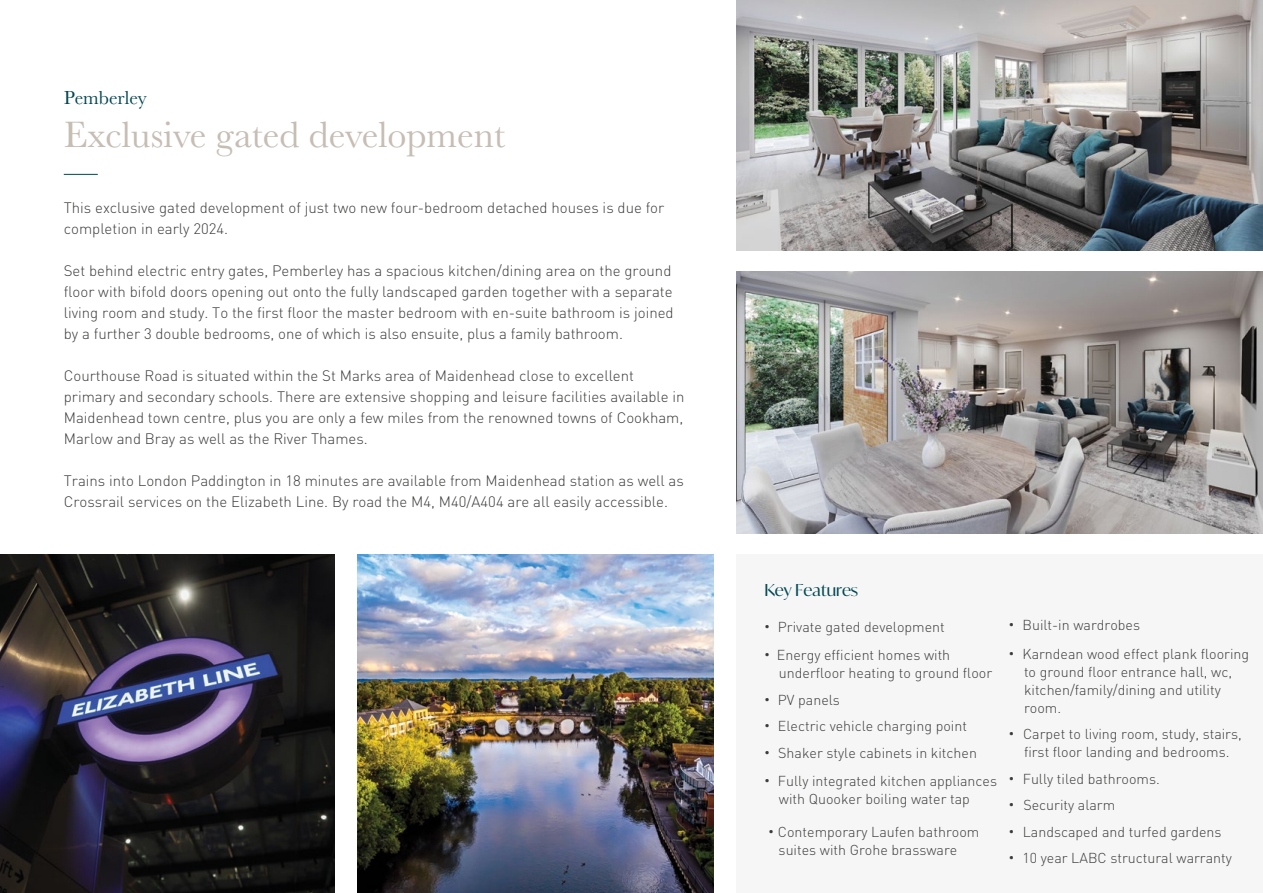
<style>
.page{position:relative;width:1263px;height:893px;background:#fff}
.page>*{position:absolute;margin:0;border:0;box-sizing:border-box;transform-origin:0 0}
.t1{font:38.1px "Baskerville";color:#c6bdb4}
.t2{font:19.5px "Baskerville";color:#004651}
.t3{font:16.5px "Ivy Mode";color:#004651}
.t4{font:300 15px/21px "DIN Pro";color:#3c3c3b}
.t5{font:300 14.25px/18px "DIN Pro";color:#3c3c3b}
.s1{font-family:"Helvetica";font-weight:400;font-size:15px}
</style>
<div class="page">
<img style="left:736px;top:0;width:527px;height:251px">
<img style="left:736px;top:271px;width:527px;height:263px">
<img style="left:358px;top:555px;width:355px;height:338px">
<img style="left:0;top:555px;width:334px;height:338px">
<hr style="left:64px;top:174px;width:34px;height:1px;background:#004651">
<div style="left:736px;top:555px;width:527px;height:338px;background:#f6f6f6"></div>
<h2 class="t2" style="left:64px;top:85px;width:85px">Pemberley</h2>
<h1 class="t1" style="left:64px;top:111px;width:443px">Exclusive gated development</h1>
<p class="t4" style="left:64px;top:197px;width:602px">This exclusive gated development of just two new four-bedroom detached houses is due for completion in early 2024.</p>
<p class="t4" style="left:64px;top:260px;width:611px">Set behind electric entry gates, Pemberley has a spacious kitchen/dining area on the ground floor with bifold doors opening out onto the fully landscaped garden together with a separate living room and study. To the first floor the master bedroom with en-suite bathroom is joined by a further 3 double bedrooms, one of which is also ensuite, plus a family bathroom.</p>
<p class="t4" style="left:64px;top:365px;width:622px">Courthouse Road is situated within the St Marks area of Maidenhead close to excellent primary and secondary schools. There are extensive shopping and leisure facilities available in Maidenhead town centre, plus you are only a few miles from the renowned towns of Cookham, Marlow and Bray as well as the River Thames.</p>
<p class="t4" style="left:64px;top:470px;width:622px">Trains into London Paddington in 18 minutes are available from Maidenhead station as well as<br>Crossrail services on the Elizabeth Line. By road the M4, M40/A404 are all easily accessible.</p>
<p class="t3" style="left:764px;top:578px;width:95px">Key Features</p>
<p class="t5" style="left:764px;top:617px;width:182px"><span class="s1">•</span> Private gated development</p>
<p class="t5" style="left:779px;top:645px;width:215px;text-indent:-15px"><span class="s1">•</span> Energy efficient homes with underfloor heating to ground floor</p>
<p class="t5" style="left:764px;top:690px;width:77px"><span class="s1">•</span> PV panels</p>
<p class="t5" style="left:764px;top:716px;width:204px"><span class="s1">•</span> Electric vehicle charging point</p>
<p class="t5" style="left:764px;top:743px;width:214px"><span class="s1">•</span> Shaker style cabinets in kitchen</p>
<p class="t5" style="left:779px;top:771px;width:220px;text-indent:-15px"><span class="s1">•</span> Fully integrated kitchen appliances with Quooker boiling water tap</p>
<p class="t5" style="left:779px;top:822px;width:202px;text-indent:-10px"><span class="s1">•</span> Contemporary Laufen bathroom suites with Grohe brassware</p>
<p class="t5" style="left:1009px;top:615px;width:133px"><span class="s1">•</span> Built-in wardrobes</p>
<p class="t5" style="left:1024px;top:644px;width:227px;text-indent:-15px"><span class="s1">•</span> Karndean wood effect plank flooring to ground floor entrance hall, wc, kitchen/family/dining and utility room.</p>
<p class="t5" style="left:1009px;top:724px;width:234px;text-align:center"><span class="s1">•</span> Carpet to living room, study, stairs, first floor landing and bedrooms.</p>
<p class="t5" style="left:1009px;top:769px;width:152px"><span class="s1">•</span> Fully tiled bathrooms.</p>
<p class="t5" style="left:1009px;top:795px;width:108px"><span class="s1">•</span> Security alarm</p>
<p class="t5" style="left:1009px;top:822px;width:214px"><span class="s1">•</span> Landscaped and turfed gardens</p>
<p class="t5" style="left:1009px;top:848px;width:225px"><span class="s1">•</span> 10 year LABC structural warranty</p>
</div>
